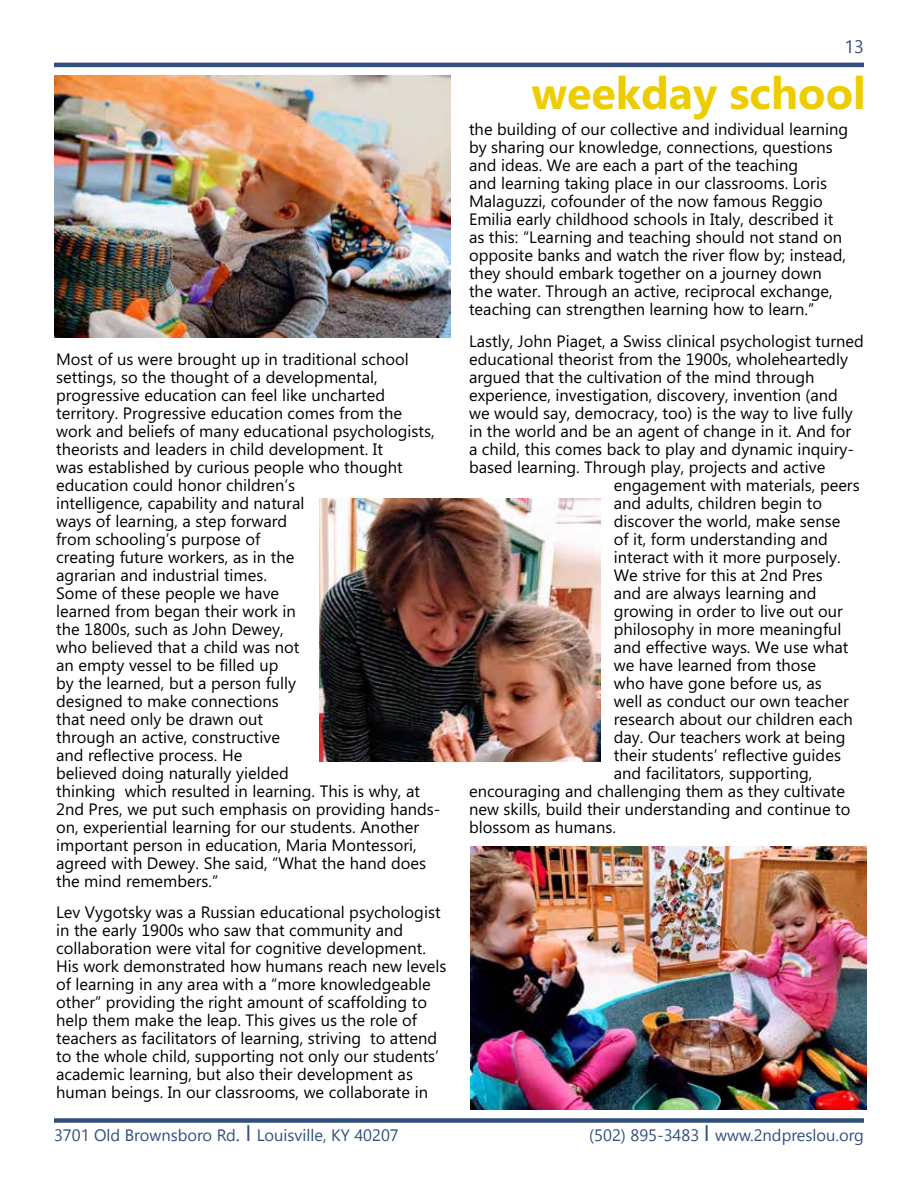
<style>
.page{position:relative;width:918px;height:1188px;background:#fff}
.page>*{position:absolute;margin:0;border:0;box-sizing:border-box;transform-origin:0 0}
.t1{font:700 45px "Microsoft Phags Pa";color:#edcd00}
.t2{font:16.5px/18px "Microsoft Phags Pa";color:#000}
.t3{font:16.5px "Segoe UI Emoji";color:#324f7b}
</style>
<div class="page">
<hr style="left:54px;top:63px;width:810px;height:4px;background:#324f7b">
<div style="left:54px;top:1118px;width:810px;height:5px;background:#324f7b"></div>
<img style="left:54px;top:76px;width:396px;height:262px">
<img style="left:320px;top:499px;width:280px;height:262px">
<img style="left:471px;top:847px;width:396px;height:262px">
<p class="t2" style="left:56px;top:349px;width:386px">Most of us were brought up in traditional school settings, so the thought of a developmental, progressive education can feel like uncharted territory. Progressive education comes from the work and beliefs of many educational psychologists, theorists and leaders in child development. It<br>was established by curious people who thought education could honor children’s<br>intelligence, capability and natural<br>ways of learning, a step forward<br>from schooling’s purpose of<br>creating future workers, as in the<br>agrarian and industrial times.<br>Some of these people we have<br>learned from began their work in<br>the 1800s, such as John Dewey,<br>who believed that a child was not<br>an empty vessel to be filled up<br>by the learned, but a person fully<br>designed to make connections<br>that need only be drawn out<br>through an active, constructive<br>and reflective process. He<br>believed doing naturally yielded<br>thinking which resulted in learning. This is why, at 2nd Pres, we put such emphasis on providing hands&shy;on, experiential learning for our students. Another important person in education, Maria Montessori, agreed with Dewey. She said, “What the hand does the mind remembers.”</p>
<p class="t2" style="left:56px;top:903px;width:392px">Lev Vygotsky was a Russian educational psychologist in the early 1900s who saw that community and collaboration were vital for cognitive development.<br>His work demonstrated how humans reach new levels of learning in any area with a “more knowledgeable other” providing the right amount of scaffolding to help them make the leap. This gives us the role of teachers as facilitators of learning, striving to attend to the whole child, supporting not only our students’ academic learning, but also their development as human beings. In our classrooms, we collaborate in</p>
<h1 class="t1" style="left:531px;top:61px;width:336px">weekday school</h1>
<p class="t2" style="left:469px;top:120px;width:381px">the building of our collective and individual learning by sharing our knowledge, connections, questions and ideas. We are each a part of the teaching<br>and learning taking place in our classrooms. Loris Malaguzzi, cofounder of the now famous Reggio Emilia early childhood schools in Italy, described it as this: “Learning and teaching should not stand on opposite banks and watch the river flow by; instead, they should embark together on a journey down the water. Through an active, reciprocal exchange, teaching can strengthen learning how to learn.”</p>
<p class="t2" style="left:469px;top:331px;width:396px">Lastly, John Piaget, a Swiss clinical psychologist turned</p>
<p class="t2" style="left:469px;top:349px;width:380px">educational theorist from the 1900s, wholeheartedly</p>
<p class="t2" style="left:469px;top:367px;width:347px">argued that the cultivation of the mind through</p>
<p class="t2" style="left:469px;top:385px;width:370px">experience, investigation, discovery, invention (and</p>
<p class="t2" style="left:469px;top:403px;width:385px">we would say, democracy, too) is the way to live fully</p>
<p class="t2" style="left:469px;top:421px;width:384px">in the world and be an agent of change in it. And for</p>
<p class="t2" style="left:469px;top:439px;width:387px">a child, this comes back to play and dynamic inquiry-</p>
<p class="t2" style="left:469px;top:457px;width:358px">based learning. Through play, projects and active</p>
<p class="t2" style="left:614px;top:475px;width:247px">engagement with materials, peers</p>
<p class="t2" style="left:614px;top:493px;width:210px">and adults, children begin to</p>
<p class="t2" style="left:614px;top:511px;width:228px">discover the world, make sense</p>
<p class="t2" style="left:614px;top:529px;width:216px">of it, form understanding and</p>
<p class="t2" style="left:614px;top:547px;width:229px">interact with it more purposely.</p>
<p class="t2" style="left:614px;top:565px;width:211px">We strive for this at 2nd Pres</p>
<p class="t2" style="left:614px;top:583px;width:204px">and are always learning and</p>
<p class="t2" style="left:614px;top:601px;width:231px">growing in order to live out our</p>
<p class="t2" style="left:614px;top:619px;width:229px">philosophy in more meaningful</p>
<p class="t2" style="left:614px;top:637px;width:236px">and effective ways. We use what</p>
<p class="t2" style="left:614px;top:655px;width:204px">we have learned from those</p>
<p class="t2" style="left:614px;top:673px;width:210px">who have gone before us, as</p>
<p class="t2" style="left:614px;top:691px;width:237px">well as conduct our own teacher</p>
<p class="t2" style="left:614px;top:709px;width:241px">research about our children each</p>
<p class="t2" style="left:614px;top:727px;width:233px">day. Our teachers work at being</p>
<p class="t2" style="left:614px;top:745px;width:229px">their students’ reflective guides</p>
<p class="t2" style="left:614px;top:763px;width:200px">and facilitators, supporting,</p>
<p class="t2" style="left:469px;top:781px;width:377px">encouraging and challenging them as they cultivate</p>
<p class="t2" style="left:469px;top:799px;width:383px">new skills, build their understanding and continue to</p>
<p class="t2" style="left:469px;top:817px;width:148px">blossom as humans.</p>
<p class="t3" style="left:107px;top:1125px;width:107px">● □ ■▲□□</p>
<p class="t3" style="left:265px;top:1125px;width:51px">□◆ ▲❖ ●●</p>
<p class="t3" style="left:664px;top:1125px;width:37px">✓✔ ✓</p>
<p class="t3" style="left:763px;top:1125px;width:88px">■ ▲●□◆ □</p>
</div>
